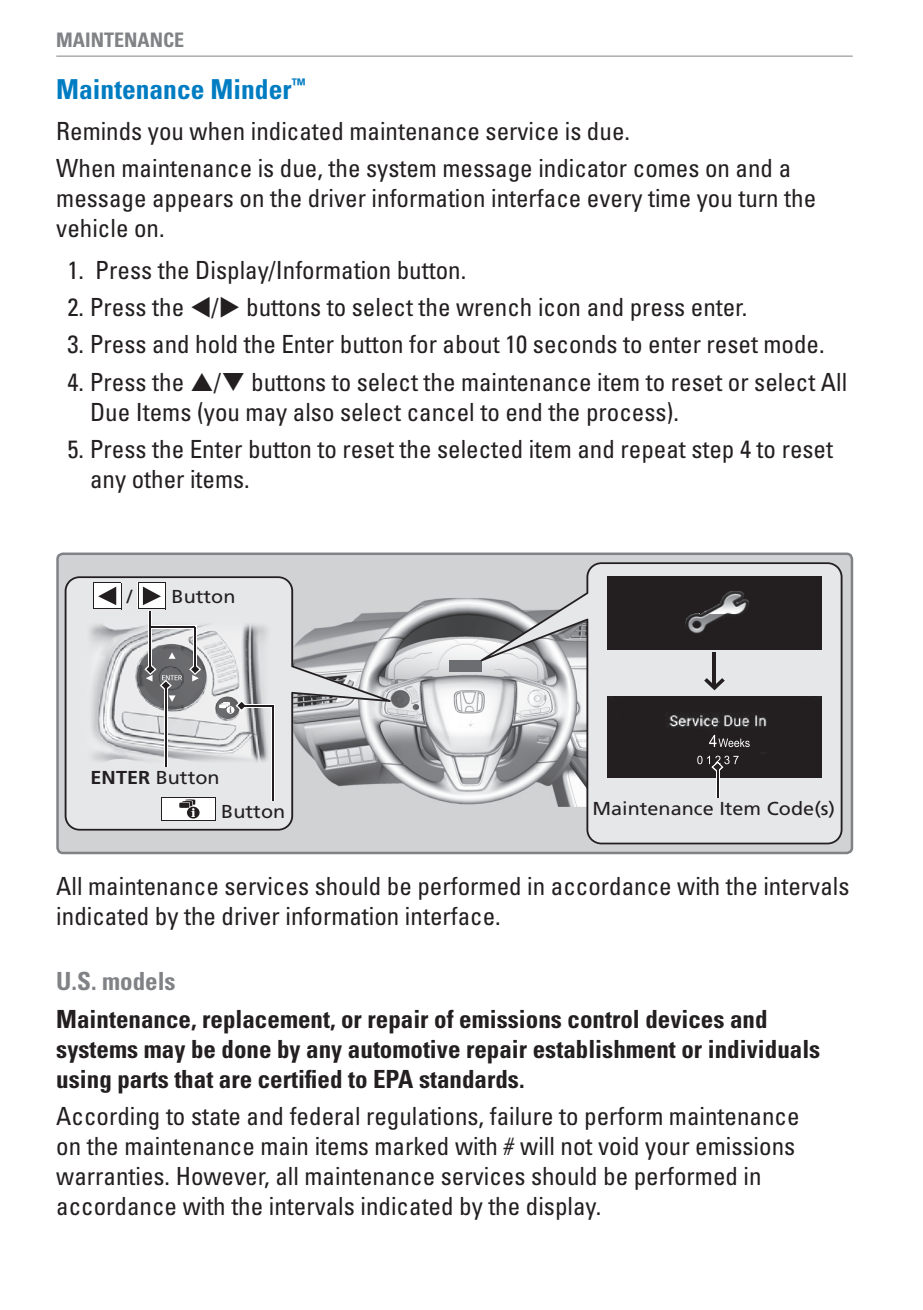
<style>
.page{position:relative;width:923px;height:1310px;background:#fff}
.page>*{position:absolute;margin:0;border:0;box-sizing:border-box;transform-origin:0 0}
.level_1_header{font:700 condensed 27.5px "Univers LT Std";color:#007cc2}
.level_1_paragraph{font:condensed 25px/30px "Univers LT Std";color:#231f20}
.level_1_numbered_lis{font:condensed 25px/30px "Univers LT Std";color:#231f20}
.level_1_paragraph-2{font:700 condensed 25px/30px "Univers LT Std";color:#231f20}
.level_1_gray_header{font:700 condensed 25px "Univers LT Std";color:#808285}
.t1{font:700 condensed 20px "Univers LT Std";color:#808285}
.t2{font:18.75px "Frutiger LT Std";color:#231f20;scale:1.06 1}
.s1{font-weight:700}
</style>
<div class="page">
<hr style="left:56px;top:56px;width:796px;height:1px;background:#808285">
<div style="left:59px;top:555px;width:790px;height:296px;background:#d1d2d4"></div>
<img style="left:391px;top:598px;width:89px;height:208px">
<div style="left:449px;top:660px;width:32px;height:11px;background:#6c6d70"></div>
<img style="left:391px;top:690px;width:19px;height:17px;border-radius:9px">
<svg style="left:413px;top:704px;width:6px;height:5px"></svg>
<svg style="left:391px;top:679px;width:7px;height:6px"></svg>
<svg style="left:480px;top:562px;width:362px;height:282px;background:#cfd0d2"></svg>
<svg style="left:704px;top:678px;width:20px;height:12px"></svg>
<hr style="left:712px;top:652px;width:4px;height:35px;background:#231f20">
<svg style="left:65px;top:576px;width:326px;height:254px;background:#cccdcf"></svg>
<img style="left:607px;top:576px;width:214px;height:73px">
<div style="left:610px;top:578px;width:204px;height:70px;background:#231f20"></div>
<img style="left:686px;top:591px;width:62px;height:43px">
<div style="left:607px;top:696px;width:214px;height:81px;background:#231f20"></div>
<div style="left:681px;top:733px;width:68px;height:17px;background:#231f20"></div>
<div style="left:673px;top:751px;width:85px;height:16px;background:#231f20"></div>
<svg style="left:709px;top:734px;width:40px;height:13px"></svg>
<svg style="left:93px;top:582px;width:29px;height:27px"></svg>
<svg style="left:138px;top:582px;width:28px;height:27px"></svg>
<div style="left:161px;top:797px;width:55px;height:23px;background:#fff"></div>
<svg style="left:179px;top:799px;width:20px;height:19px"></svg>
<hr style="left:162px;top:797px;width:54px;height:1px;background:#231f20">
<svg style="left:215px;top:798px;width:1px;height:22px"></svg>
<hr style="left:161px;top:820px;width:54px;height:1px;background:#231f20">
<svg style="left:161px;top:797px;width:1px;height:23px"></svg>
<hr style="left:149px;top:611px;width:3px;height:57px;background:#fff">
<hr style="left:150px;top:611px;width:1px;height:57px;background:#231f20">
<hr style="left:243px;top:704px;width:32px;height:3px;background:#fff">
<svg style="left:271px;top:707px;width:4px;height:93px"></svg>
<hr style="left:272px;top:705px;width:1px;height:95px;background:#231f20">
<svg style="left:84px;top:620px;width:190px;height:145px;background:#c3c3c5"></svg>
<hr style="left:165px;top:686px;width:1px;height:80px;background:#231f20">
<svg style="left:697px;top:755px;width:41px;height:42px"></svg>
<div style="left:56px;top:552px;width:797px;height:302px;border:2px solid #808285;border-radius:5px"></div>
<p class="t1" style="left:56px;top:27px;width:29px">Maintenance</p>
<h2 class="level_1_header" style="left:56px;top:72px;width:251px">Maintenance Minder<sup>™</sup></h2>
<p class="level_1_paragraph" style="left:56px;top:116px;width:575px">Reminds you when indicated maintenance service is due.</p>
<p class="level_1_paragraph" style="left:56px;top:153px;width:761px">When maintenance is due, the system message indicator comes on and a message appears on the driver information interface every time you turn the vehicle on.</p>
<p class="level_1_numbered_lis" style="left:68px;top:254px;width:400px">1. Press the Display/Information button.</p>
<p class="level_1_numbered_lis" style="left:68px;top:292px;width:681px">2. Press the ▼/◆ buttons to select the wrench icon and press enter.</p>
<p class="level_1_numbered_lis" style="left:68px;top:329px;width:758px">3. Press and hold the Enter button for about 10 seconds to enter reset mode.</p>
<p class="level_1_numbered_lis" style="left:90px;top:366px;width:758px;text-indent:-22px">4. Press the /❑ buttons to select the maintenance item to reset or select All<br>Due Items (you may also select cancel to end the process).</p>
<p class="level_1_numbered_lis" style="left:90px;top:433px;width:744px;text-indent:-22px">5. Press the Enter button to reset the selected item and repeat step 4 to reset any other items.</p>
<p class="t2" style="left:127px;top:585px;width:7px">/</p>
<p class="t2" style="left:171px;top:585px;width:62px">Button</p>
<p class="t2" style="left:91px;top:766px;width:123px"><span class="s1">ENTER</span> Button</p>
<p class="t2" style="left:221px;top:799px;width:62px">Button</p>
<p class="t2" style="left:592px;top:797px;width:230px">Maintenance Item Code(s)</p>
<p class="level_1_paragraph" style="left:56px;top:870px;width:794px">All maintenance services should be performed in accordance with the intervals indicated by the driver information interface.</p>
<p class="level_1_gray_header" style="left:56px;top:965px;width:121px">U.S. models</p>
<p class="level_1_paragraph-2" style="left:56px;top:1003px;width:765px">Maintenance, replacement, or repair of emissions control devices and systems may be done by any automotive repair establishment or individuals using parts that are certified to EPA standards.</p>
<p class="level_1_paragraph" style="left:56px;top:1100px;width:744px">According to state and federal regulations, failure to perform maintenance on the maintenance main items marked with # will not void your emissions warranties. However, all maintenance services should be performed in accordance with the intervals indicated by the display.</p>
</div>
